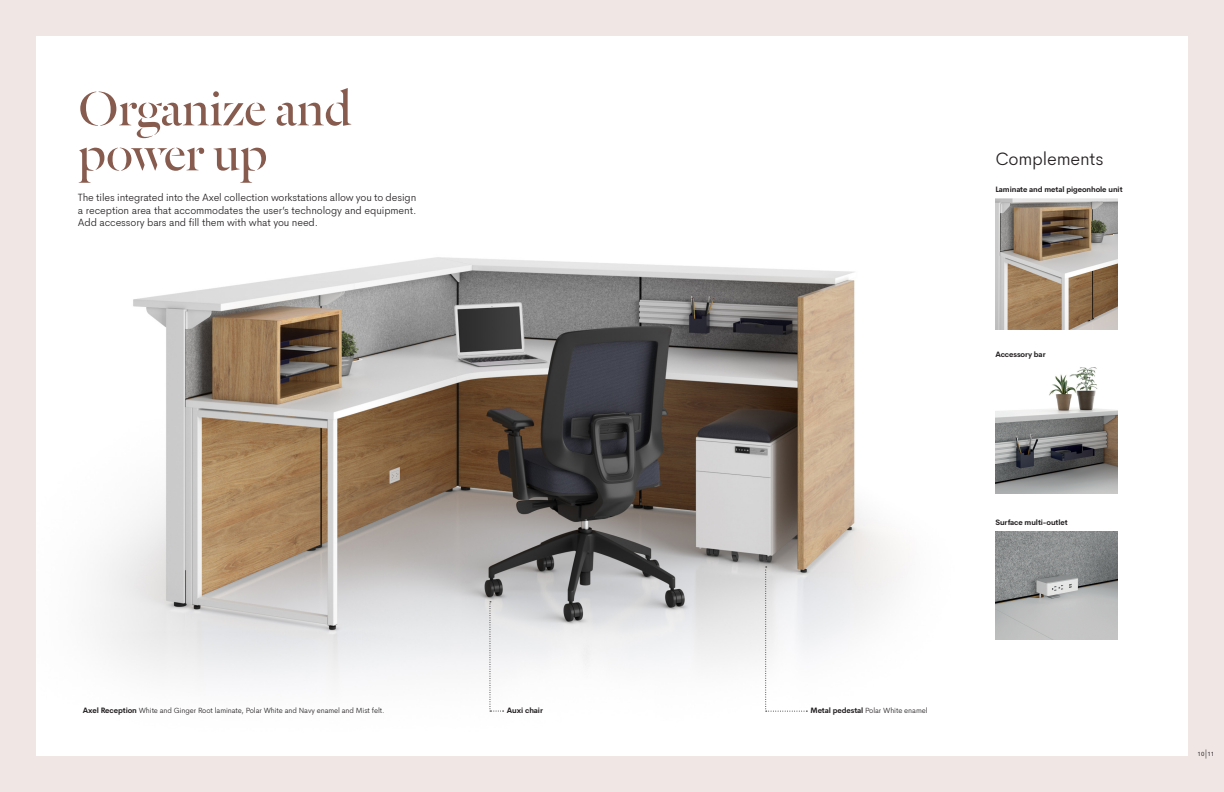
<style>
.page{position:relative;width:1224px;height:792px;background:#f0e7e5}
.page>*{position:absolute;margin:0;border:0;box-sizing:border-box;transform-origin:0 0}
.t1{font:53px/45px "Dala Floda";letter-spacing:-.01em;color:#875b4e}
.t2{font:300 18px "Cerebri Sans";letter-spacing:-.01em;color:#231f20}
.t3{font:300 10.5px/12.5px "Cerebri Sans";letter-spacing:-.01em;color:#231f20;text-align:justify}
.t4{font:300 7.5px "Cerebri Sans";letter-spacing:-.01em;color:#231f20}
.t5{font:700 7.5px "Cerebri Sans";letter-spacing:-.01em;color:#231f20}
.t6{font:6px "Cerebri Sans";color:#231f20}
.s1{font-weight:700}
.s2{font-weight:300;font-size:10px}
</style>
<div class="page">
<div style="left:36px;top:36px;width:1152px;height:720px;background:#fff"></div>
<img style="left:99px;top:257px;width:918px;height:455px">
<img style="left:995px;top:198px;width:123px;height:132px">
<img style="left:995px;top:363px;width:123px;height:131px">
<img style="left:995px;top:532px;width:123px;height:108px">
<svg style="left:490px;top:601px;width:14px;height:111px"></svg>
<svg style="left:765px;top:567px;width:42px;height:145px"></svg>
<p class="t1" style="left:78px;top:84px;width:275px">Organize and power up</p>
<p class="t3" style="left:78px;top:190px;width:340px">The tiles integrated into the Axel collection workstations allow you to design a reception area that accommodates the user’s technology and equipment.<br>Add accessory bars and fill them with what you need.</p>
<p class="t2" style="left:995px;top:144px;width:110px">Complements</p>
<p class="t5" style="left:995px;top:183px;width:129px">Laminate and metal pigeonhole unit</p>
<p class="t5" style="left:995px;top:349px;width:52px">Accessory bar</p>
<p class="t5" style="left:995px;top:517px;width:74px">Surface multi-outlet</p>
<p class="t4" style="left:83px;top:705px;width:303px"><span class="s1">Axel Reception</span> White and Ginger Root laminate, Polar White and Navy enamel and Mist felt.</p>
<p class="t5" style="left:507px;top:704px;width:38px">Auxi chair</p>
<p class="t4" style="left:811px;top:705px;width:119px"><span class="s1">Metal pedestal</span> Polar White enamel</p>
<p class="t6" style="left:1198px;top:749px;width:18px">10<span class="s2">|</span>11</p>
</div>
